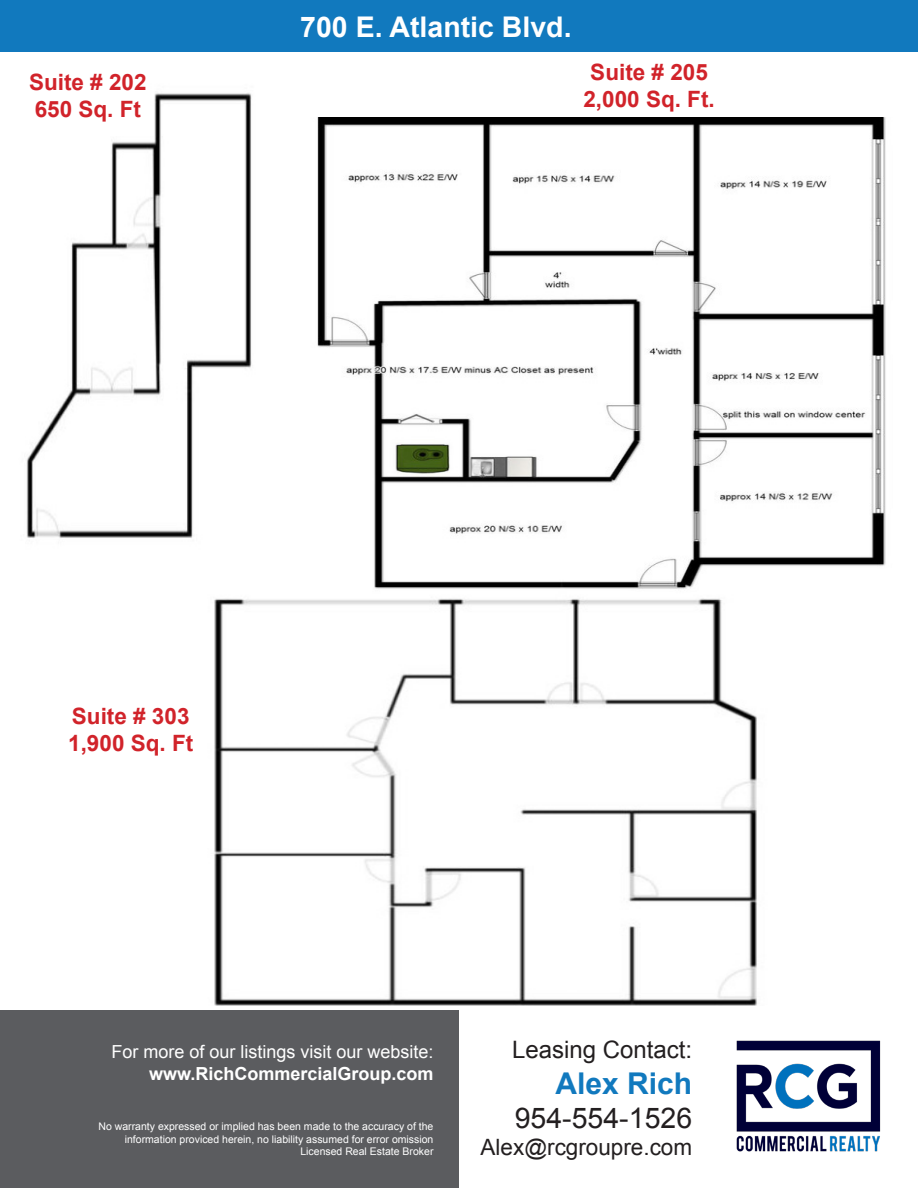
<style>
.page{position:relative;width:918px;height:1188px;background:#fff}
.page>*{position:absolute;margin:0;border:0;box-sizing:border-box;transform-origin:0 0}
.t1{font:700 30px "Arial";color:#1179be}
.t2{font:700 28.5px "Arial";color:#fff}
.t3{font:28.5px "Arial";color:#231f20}
.t4{font:24px "Arial";color:#231f20}
.t5{font:700 22.5px "Arial";color:#d1232a}
.t6{font:22.5px "Arial";color:#231f20}
.t7{font:18px/21.6px "Arial";color:#fff;text-align:right}
.t8{font:10.5px "Arial";color:#fff}
.s1{font-weight:700}
</style>
<div class="page">
<div style="left:0;top:0;width:918px;height:52px;background:#1179be"></div>
<img style="left:26px;top:93px;width:226px;height:445px">
<img style="left:214px;top:598px;width:543px;height:407px">
<img style="left:317px;top:118px;width:569px;height:471px">
<div style="left:0;top:1010px;width:458px;height:178px;background:#5b5c5f"></div>
<img style="left:521px;top:947px;width:360px;height:205px">
<p class="t5" style="left:29px;top:67px;width:119px">Suite # 202</p>
<p class="t5" style="left:35px;top:94px;width:108px">650 Sq. Ft</p>
<p class="t2" style="left:300px;top:8px;width:273px">700 E. Atlantic Blvd.</p>
<p class="t5" style="left:590px;top:58px;width:119px">Suite # 205</p>
<p class="t5" style="left:583px;top:85px;width:133px">2,000 Sq. Ft.</p>
<p class="t5" style="left:72px;top:701px;width:119px">Suite # 303</p>
<p class="t5" style="left:68px;top:728px;width:127px">1,900 Sq. Ft</p>
<p class="t7" style="left:111px;top:1041px;width:324px">For more of our listings visit our website: <span class="s1">www.RichCommercialGroup.com</span></p>
<p class="t8" style="left:99px;top:1119px;width:336px">No warranty expressed or implied has been made to the accuracy of the</p>
<p class="t8" style="left:125px;top:1132px;width:310px">information proviced herein, no liability assumed for error omission</p>
<p class="t8" style="left:300px;top:1145px;width:135px">Licensed Real Estate Broker</p>
<p class="t4" style="left:512px;top:1034px;width:182px">Leasing Contact:</p>
<p class="t1" style="left:556px;top:1063px;width:138px">Alex Rich</p>
<p class="t3" style="left:515px;top:1100px;width:179px">954-554-1526</p>
<p class="t6" style="left:481px;top:1133px;width:213px">Alex@rcgroupre.com</p>
</div>
